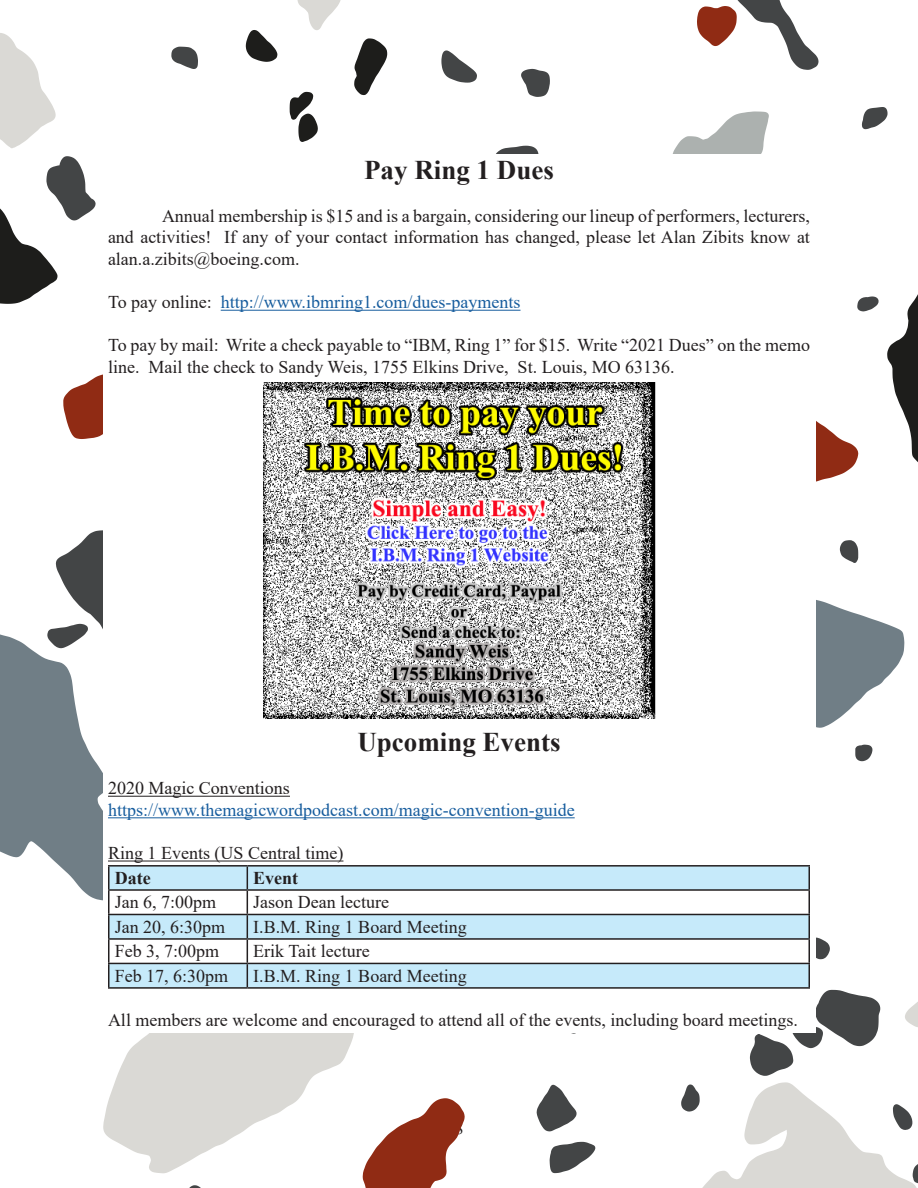
<style>
.page{position:relative;width:918px;height:1188px;background:#fff}
.page>*{position:absolute;margin:0;border:0;box-sizing:border-box;transform-origin:0 0}
.Article_Title{font:700 27px "Times New Roman";color:#231f20}
.t1{font:18px/21.6px "Times New Roman";color:#231f20;text-align:justify}
.t2{font:18px "Times New Roman";color:#175d9e}
.t3{font:700 18px "Times New Roman";color:#231f20}
.s1{color:#231f20}
</style>
<div class="page">
<svg style="left:363px;top:1098px;width:102px;height:90px"></svg>
<svg style="left:816px;top:421px;width:42px;height:61px"></svg>
<svg style="left:246px;top:30px;width:31px;height:32px"></svg>
<svg style="left:290px;top:92px;width:28px;height:50px"></svg>
<svg style="left:354px;top:38px;width:33px;height:57px"></svg>
<svg style="left:63px;top:374px;width:40px;height:65px"></svg>
<svg style="left:672px;top:111px;width:97px;height:43px"></svg>
<svg style="left:887px;top:294px;width:31px;height:168px"></svg>
<svg style="left:0;top:33px;width:56px;height:115px"></svg>
<svg style="left:103px;top:1033px;width:251px;height:140px;fill:#dad9d5"></svg>
<svg style="left:905px;top:1002px;width:13px;height:25px"></svg>
<svg style="left:297px;top:0;width:44px;height:30px"></svg>
<svg style="left:750px;top:990px;width:130px;height:86px"></svg>
<svg style="left:537px;top:1085px;width:40px;height:46px"></svg>
<svg style="left:550px;top:1142px;width:45px;height:31px"></svg>
<svg style="left:681px;top:1082px;width:237px;height:106px"></svg>
<svg style="left:496px;top:146px;width:43px;height:8px"></svg>
<svg style="left:441px;top:50px;width:36px;height:33px"></svg>
<svg style="left:521px;top:69px;width:29px;height:28px"></svg>
<svg style="left:697px;top:0;width:122px;height:70px"></svg>
<svg style="left:862px;top:107px;width:26px;height:22px"></svg>
<svg style="left:189px;top:1185px;width:12px;height:3px"></svg>
<svg style="left:0;top:156px;width:96px;height:148px"></svg>
<svg style="left:171px;top:47px;width:27px;height:22px"></svg>
<svg style="left:816px;top:937px;width:14px;height:23px"></svg>
<svg style="left:816px;top:600px;width:88px;height:162px"></svg>
<svg style="left:840px;top:540px;width:18px;height:23px"></svg>
<svg style="left:857px;top:296px;width:22px;height:16px"></svg>
<div style="left:103px;top:155px;width:712px;height:878px;background:#fff"></div>
<hr style="left:221px;top:310px;width:300px;height:1px;background:#175d9e">
<hr style="left:108px;top:817px;width:467px;height:1px;background:#175d9e">
<svg style="left:351px;top:867px;width:457px;height:120px;fill:#c6eafa"></svg>
<hr style="left:247px;top:865px;width:563px;height:2px;background:#231f20">
<hr style="left:808px;top:867px;width:2px;height:22px;background:#231f20">
<hr style="left:247px;top:889px;width:563px;height:2px;background:#231f20">
<hr style="left:808px;top:891px;width:2px;height:23px;background:#231f20">
<hr style="left:247px;top:914px;width:563px;height:1px;background:#231f20">
<hr style="left:808px;top:915px;width:2px;height:23px;background:#231f20">
<hr style="left:247px;top:938px;width:563px;height:2px;background:#231f20">
<hr style="left:808px;top:940px;width:2px;height:23px;background:#231f20">
<hr style="left:247px;top:963px;width:563px;height:1px;background:#231f20">
<svg style="left:0;top:492px;width:351px;height:495px"></svg>
<hr style="left:808px;top:964px;width:2px;height:23px;background:#231f20">
<hr style="left:108px;top:987px;width:139px;height:2px;background:#231f20">
<hr style="left:247px;top:987px;width:563px;height:2px;background:#231f20">
<img style="left:264px;top:383px;width:392px;height:336px">
<p class="Article_Title" style="left:364px;top:150px;width:191px">Pay Ring 1 Dues</p>
<p class="t1" style="left:108px;top:204px;width:704px;text-indent:54px">Annual membership is $15 and is a bargain, considering our lineup of performers, lecturers, and activities! If any of your contact information has changed, please let Alan Zibits know at alan.a.zibits@boeing.com.</p>
<p class="t2" style="left:108px;top:290px;width:414px"><span class="s1">To pay online:</span> http://www.ibmring1.com/dues-payments</p>
<p class="t1" style="left:108px;top:334px;width:704px">To pay by mail: Write a check payable to “IBM, Ring 1” for $15. Write “2021 Dues” on the memo line. Mail the check to Sandy Weis, 1755 Elkins Drive, St. Louis, MO 63136.</p>
<p class="Article_Title" style="left:357px;top:723px;width:205px">Upcoming Events</p>
<p class="t1" style="left:108px;top:777px;width:183px">2020 Magic Conventions</p>
<p class="t2" style="left:108px;top:797px;width:468px">https://www.themagicwordpodcast.com/magic-convention-guide</p>
<p class="t1" style="left:108px;top:842px;width:237px">Ring 1 Events (US Central time)</p>
<p class="t3" style="left:115px;top:865px;width:37px">Date</p>
<p class="t3" style="left:253px;top:865px;width:46px">Event</p>
<p class="t1" style="left:115px;top:891px;width:103px">Jan 6, 7:00pm</p>
<p class="t1" style="left:253px;top:891px;width:137px">Jason Dean lecture</p>
<p class="t1" style="left:115px;top:916px;width:112px">Jan 20, 6:30pm</p>
<p class="t1" style="left:253px;top:916px;width:215px">I.B.M. Ring 1 Board Meeting</p>
<p class="t1" style="left:115px;top:940px;width:106px">Feb 3, 7:00pm</p>
<p class="t1" style="left:253px;top:940px;width:118px">Erik Tait lecture</p>
<p class="t1" style="left:115px;top:965px;width:115px">Feb 17, 6:30pm</p>
<p class="t1" style="left:253px;top:965px;width:215px">I.B.M. Ring 1 Board Meeting</p>
<p class="t1" style="left:108px;top:1008px;width:691px">All members are welcome and encouraged to attend all of the events, including board meetings.</p>
<p class="t1" style="left:454px;top:1116px;width:10px">8</p>
</div>
